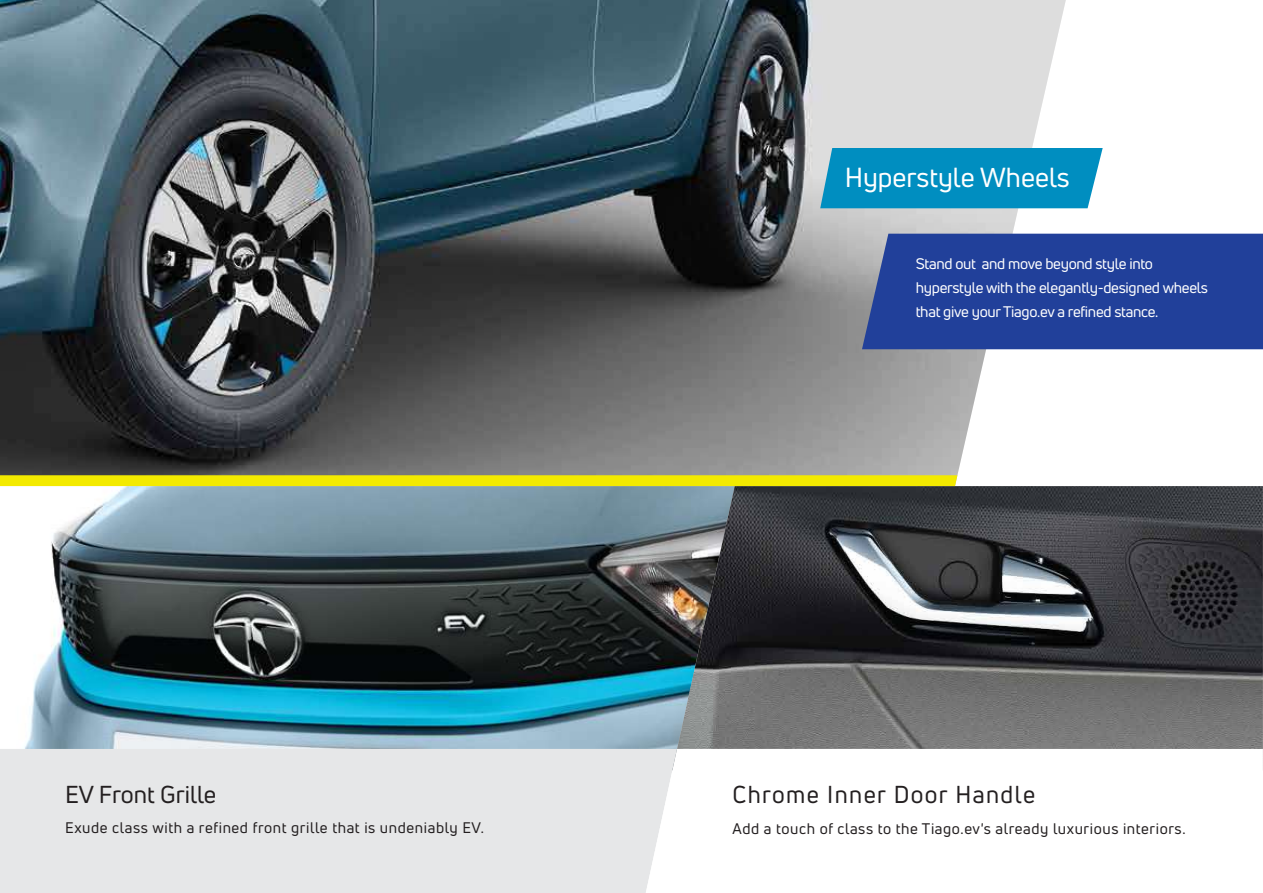
<style>
.page{position:relative;width:1263px;height:893px;background:#fff}
.page>*{position:absolute;margin:0;border:0;box-sizing:border-box;transform-origin:0 0}
.t1{font:27px "Uni Neue";color:#fff}
.t2{font:24px "Uni Neue";letter-spacing:.06em;color:#231f20}
.t3{font:24px "Uni Neue";color:#231f20}
.t4{font:15px "Uni Neue";letter-spacing:.04em;color:#231f20}
.t5{font:15px/24px "Uni Neue";letter-spacing:-.02em;color:#fff}
</style>
<div class="page">
<img style="left:0;top:0;width:1066px;height:477px">
<div style="left:820px;top:148px;width:283px;height:60px;background:#008ec0"></div>
<div style="left:862px;top:234px;width:401px;height:115px;background:#21409a"></div>
<img style="left:0;top:486px;width:672px;height:263px">
<div style="left:0;top:749px;width:646px;height:144px;background:#e6e7e8"></div>
<img style="left:672px;top:486px;width:591px;height:263px">
<svg style="left:646px;top:749px;width:31px;height:140px;fill:#e8e9ea"></svg>
<svg style="left:0;top:475px;width:957px;height:11px;background:#f0e703"></svg>
<h2 class="t3" style="left:65px;top:780px;width:153px">EV Front Grille</h2>
<p class="t4" style="left:65px;top:819px;width:420px">Exude class with a refined front grille that is undeniably EV.</p>
<h1 class="t1" style="left:845px;top:160px;width:226px">Hyperstyle Wheels</h1>
<p class="t5" style="left:916px;top:252px;width:294px">Stand out and move beyond style into hyperstyle with the elegantly-designed wheels that give your Tiago.ev a refined stance.</p>
<h2 class="t2" style="left:733px;top:780px;width:304px">Chrome Inner Door Handle</h2>
<p class="t4" style="left:733px;top:819px;width:454px">Add a touch of class to the Tiago.ev's already luxurious interiors.</p>
</div>
